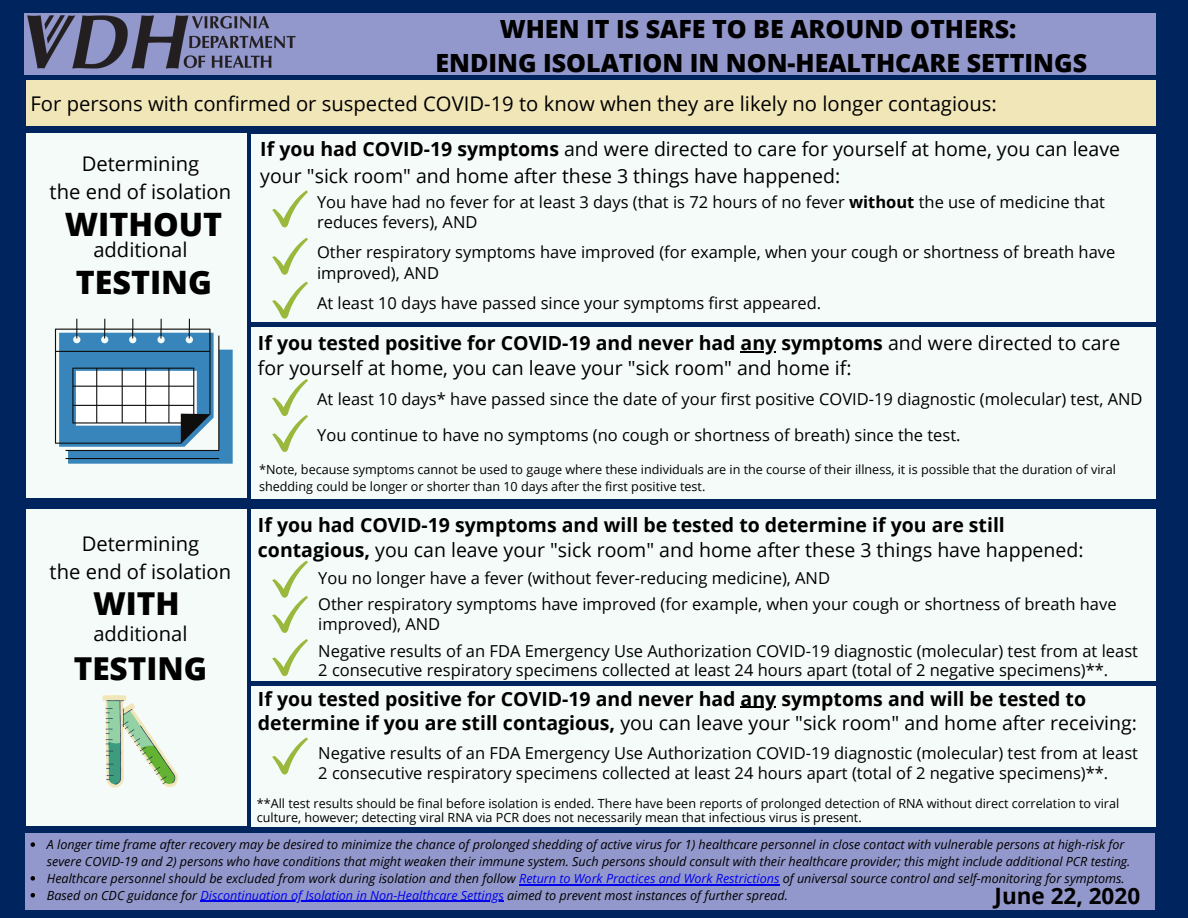
<style>
.page{position:relative;width:1188px;height:918px;background:#00245d}
.page>*{position:absolute;margin:0;border:0;box-sizing:border-box;transform-origin:0 0}
.t1{font:800 32.25px "Open Sans";color:#000}
.t2{font:800 31.65px "Open Sans";color:#000}
.t3{font:800 25.05px/34.5px "Open Sans";color:#000;text-align:center}
.t4{font:700 22.5px "Open Sans";color:#000}
.t5{font:20.25px/27.8px "Open Sans";color:#000;text-align:center}
.t6{font:700 19.5px/24.8px "Open Sans";color:#000}
.t7{font:19.5px/27px "Open Sans";color:#000}
.t8{font:16.5px/20.2px "Open Sans";color:#000}
.t9{font:italic 12.6px/16.8px "Open Sans";color:#000}
.t10{font:12.6px/16.8px "Open Sans";color:#000}
.s1{font-weight:700}
.s2{font-weight:400}
.s3{color:#00e}
</style>
<div class="page">
<div style="left:26px;top:134px;width:221px;height:364px;background:#f5fbf9"></div>
<div style="left:26px;top:509px;width:221px;height:316px;background:#f5fbf9"></div>
<div style="left:251px;top:134px;width:905px;height:187px;background:#f5fbf9"></div>
<div style="left:251px;top:327px;width:905px;height:171px;background:#f5fbf9"></div>
<div style="left:251px;top:509px;width:905px;height:172px;background:#f5fbf9"></div>
<div style="left:24px;top:13px;width:1132px;height:62px;background:#9398cc"></div>
<div style="left:25px;top:833px;width:1130px;height:76px;background:#9398cc"></div>
<svg style="left:55px;top:319px;width:178px;height:145px"></svg>
<svg style="left:103px;top:695px;width:75px;height:93px"></svg>
<svg style="left:272px;top:190px;width:36px;height:37px"></svg>
<svg style="left:272px;top:238px;width:36px;height:37px"></svg>
<svg style="left:272px;top:282px;width:36px;height:37px"></svg>
<svg style="left:272px;top:561px;width:36px;height:72px"></svg>
<svg style="left:272px;top:639px;width:36px;height:37px"></svg>
<img style="left:27px;top:15px;width:269px;height:54px">
<hr style="left:741px;top:352px;width:35px;height:1px;background:#000">
<div style="left:26px;top:80px;width:1130px;height:46px;background:#f1e6b8"></div>
<div style="left:251px;top:686px;width:905px;height:140px;background:#f5fbf9"></div>
<svg style="left:31px;top:842px;width:4px;height:5px"></svg>
<svg style="left:31px;top:876px;width:4px;height:5px"></svg>
<hr style="left:519px;top:884px;width:261px;height:1px;background:#00e">
<svg style="left:31px;top:893px;width:4px;height:4px"></svg>
<hr style="left:200px;top:901px;width:304px;height:1px;background:#00e">
<svg style="left:272px;top:379px;width:36px;height:73px"></svg>
<hr style="left:741px;top:707px;width:35px;height:1px;background:#000">
<svg style="left:272px;top:737px;width:36px;height:38px"></svg>
<h3 class="t3" style="left:435px;top:11px;width:653px">WHEN IT IS SAFE TO BE AROUND OTHERS:<br>ENDING ISOLATION IN NON-HEALTHCARE SETTINGS</h3>
<p class="t5" style="left:31px;top:89px;width:968px">For persons with confirmed or suspected COVID-19 to know when they are likely no longer contagious:</p>
<p class="t5" style="left:50px;top:150px;width:183px">Determining<br>the end of isolation</p>
<h1 class="t1" style="left:65px;top:201px;width:159px">WITHOUT</h1>
<p class="t5" style="left:93px;top:236px;width:96px">additional</p>
<h1 class="t1" style="left:76px;top:259px;width:138px">TESTING</h1>
<p class="t5" style="left:50px;top:529px;width:183px">Determining<br>the end of isolation</p>
<h2 class="t2" style="left:93px;top:581px;width:88px">WITH</h2>
<p class="t5" style="left:93px;top:619px;width:96px">additional</p>
<h2 class="t2" style="left:74px;top:646px;width:135px">TESTING</h2>
<p class="t7" style="left:260px;top:135px;width:861px"><span class="s1">If you had COVID-19 symptoms</span> and were directed to care for yourself at home, you can leave your "sick room" and home after these 3 things have happened:</p>
<p class="t8" style="left:317px;top:191px;width:790px">You have had no fever for at least 3 days (that is 72 hours of no fever <span class="s1">without</span> the use of medicine that reduces fevers), AND</p>
<p class="t8" style="left:317px;top:242px;width:800px">Other respiratory symptoms have improved (for example, when your cough or shortness of breath have improved), AND</p>
<p class="t8" style="left:317px;top:293px;width:506px">At least 10 days have passed since your symptoms first appeared.</p>
<p class="t7" style="left:258px;top:330px;width:864px;line-height:24.8px"><span class="s1">If you tested positive for COVID-19 and never had any symptoms</span> and were directed to care for yourself at home, you can leave your "sick room" and home if:</p>
<p class="t8" style="left:317px;top:389px;width:827px">At least 10 days* have passed since the date of your first positive COVID-19 diagnostic (molecular) test, AND</p>
<p class="t8" style="left:317px;top:425px;width:645px">You continue to have no symptoms (no cough or shortness of breath) since the test.</p>
<p class="t10" style="left:259px;top:461px;width:858px">*Note, because symptoms cannot be used to gauge where these individuals are in the course of their illness, it is possible that the duration of viral shedding could be longer or shorter than 10 days after the first positive test.</p>
<p class="t6" style="left:258px;top:512px;width:827px">If you had COVID-19 symptoms and will be tested to determine if you are still contagious, <span class="s2">you can leave your "sick room" and home after these 3 things have happened:</span></p>
<p class="t8" style="left:318px;top:567px;width:513px">You no longer have a fever (without fever-reducing medicine), AND</p>
<p class="t8" style="left:318px;top:593px;width:800px">Other respiratory symptoms have improved (for example, when your cough or shortness of breath have improved), AND</p>
<p class="t8" style="left:318px;top:641px;width:821px;line-height:19.2px">Negative results of an FDA Emergency Use Authorization COVID-19 diagnostic (molecular) test from at least<br>2 consecutive respiratory specimens collected at least 24 hours apart (total of 2 negative specimens)**.</p>
<p class="t6" style="left:258px;top:686px;width:880px">If you tested positive for COVID-19 and never had any symptoms and will be tested to determine if you are still contagious, <span class="s2">you can leave your "sick room" and home after receiving:</span></p>
<p class="t8" style="left:318px;top:743px;width:821px;line-height:19.2px">Negative results of an FDA Emergency Use Authorization COVID-19 diagnostic (molecular) test from at least<br>2 consecutive respiratory specimens collected at least 24 hours apart (total of 2 negative specimens)**.</p>
<p class="t10" style="left:257px;top:796px;width:864px;line-height:14.7px">**All test results should be final before isolation is ended. There have been reports of prolonged detection of RNA without direct correlation to viral culture, however; detecting viral RNA via PCR does not necessarily mean that infectious virus is present.</p>
<p class="t9" style="left:47px;top:836px;width:1085px">A longer time frame after recovery may be desired to minimize the chance of prolonged shedding of active virus for 1) healthcare personnel in close contact with vulnerable persons at high-risk for severe COVID-19 and 2) persons who have conditions that might weaken their immune system. Such persons should consult with their healthcare provider; this might include additional PCR testing.<br>Healthcare personnel should be excluded from work during isolation and then follow <span class="s3">Return to Work Practices and Work Restrictions</span> of universal source control and self-monitoring for symptoms.<br>Based on CDC guidance for <span class="s3">Discontinuation of Isolation in Non-Healthcare Settings</span> aimed to prevent most instances of further spread.</p>
<h3 class="t4" style="left:995px;top:880px;width:147px">June 22, 2020</h3>
</div>
